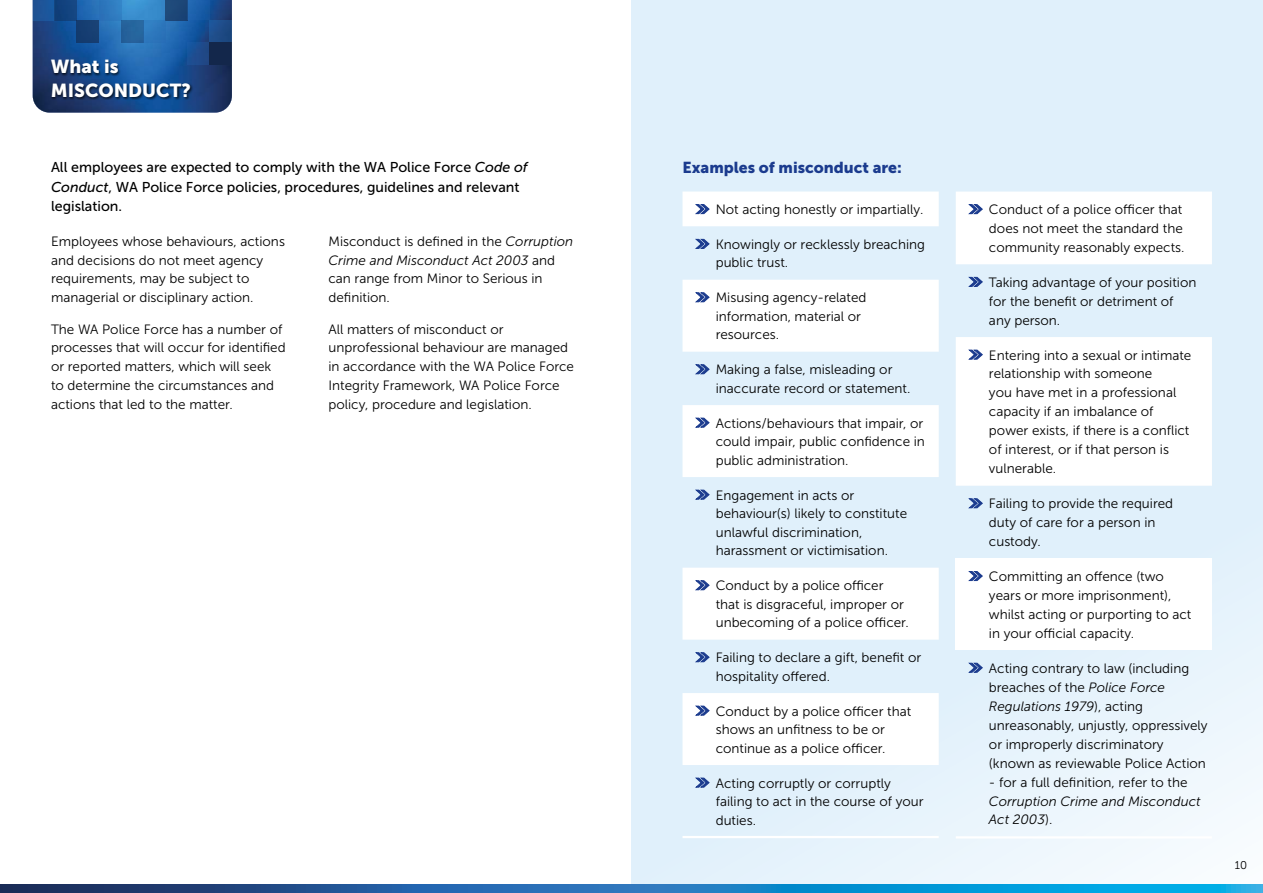
<style>
.page{position:relative;width:1263px;height:893px;background:#fff}
.page>*{position:absolute;margin:0;border:0;box-sizing:border-box;transform-origin:0 0}
.t1{font:18.75px/23.2px "Museo Sans 900";color:#fff}
.t2{font:15.75px "Museo Sans 900";color:#1b3b8e}
.t3{font:14.25px/19.5px "Museo Sans 500";color:#000}
.t4{font:13.5px/19px "Museo Sans 300";color:#000}
.t5{font:italic 13.5px/19px "Museo Sans 300";color:#000}
.t6{font:11.25px "Museo Sans 300";color:#000}
.s1{font-style:italic}
.s2{font-style:normal}
</style>
<div class="page">
<div style="left:631px;top:0;width:632px;height:889px;background:linear-gradient(to right,#dff0fb,#e7f3fc)"></div>
<svg style="left:682px;top:192px;width:257px;height:213px"></svg>
<svg style="left:682px;top:405px;width:257px;height:360px"></svg>
<hr style="left:682px;top:836px;width:257px;height:2px;background:#fff">
<svg style="left:694px;top:204px;width:16px;height:10px"></svg>
<svg style="left:694px;top:238px;width:16px;height:11px"></svg>
<svg style="left:694px;top:292px;width:16px;height:10px"></svg>
<svg style="left:694px;top:364px;width:16px;height:10px"></svg>
<svg style="left:694px;top:417px;width:16px;height:11px"></svg>
<svg style="left:694px;top:489px;width:16px;height:11px"></svg>
<svg style="left:694px;top:580px;width:16px;height:10px"></svg>
<svg style="left:694px;top:652px;width:16px;height:10px"></svg>
<svg style="left:694px;top:705px;width:16px;height:11px"></svg>
<svg style="left:694px;top:777px;width:16px;height:11px"></svg>
<svg style="left:956px;top:192px;width:256px;height:294px"></svg>
<div style="left:956px;top:558px;width:256px;height:92px;background:#fff"></div>
<hr style="left:956px;top:836px;width:256px;height:2px;background:#fff">
<svg style="left:967px;top:204px;width:16px;height:10px"></svg>
<svg style="left:967px;top:276px;width:16px;height:11px"></svg>
<svg style="left:967px;top:349px;width:16px;height:11px"></svg>
<svg style="left:967px;top:498px;width:16px;height:10px"></svg>
<svg style="left:968px;top:571px;width:15px;height:10px"></svg>
<svg style="left:967px;top:662px;width:16px;height:11px"></svg>
<img style="left:33px;top:0;width:199px;height:113px">
<div style="left:33px;top:0;width:22px;height:20px;background:#1e559a"></div>
<div style="left:77px;top:20px;width:22px;height:22px;background:#163e72"></div>
<div style="left:99px;top:0;width:22px;height:20px;background:#2e79bf"></div>
<svg style="left:187px;top:42px;width:23px;height:22px"></svg>
<div style="left:121px;top:20px;width:22px;height:22px;background:#26659d"></div>
<div style="left:165px;top:0;width:23px;height:20px;background:#1d4778"></div>
<div style="left:143px;top:20px;width:22px;height:22px;background:#2e78bd"></div>
<div style="left:210px;top:20px;width:22px;height:22px;background:linear-gradient(to right,#205394,#1b457c)"></div>
<div style="left:210px;top:42px;width:22px;height:22px;background:#13274b"></div>
<div style="left:187px;top:0;width:23px;height:20px;background:linear-gradient(to bottom,#1d62ad,#175ba5)"></div>
<div style="left:55px;top:0;width:22px;height:20px;background:#11427e"></div>
<div style="left:50px;top:58px;width:143px;height:42px;background:#000;opacity:.75"></div>
<svg style="left:0;top:884px;width:1263px;height:9px;background:#1674b2"></svg>
<h1 class="t1" style="left:51px;top:55px;width:142px">What is<br>MISCONDUCT?</h1>
<p class="t3" style="left:51px;top:158px;width:478px">All employees are expected to comply with the WA Police Force <span class="s1">Code of<br>Conduct</span>, WA Police Force policies, procedures, guidelines and relevant legislation.</p>
<p class="t4" style="left:51px;top:232px;width:235px">Employees whose behaviours, actions and decisions do not meet agency requirements, may be subject to managerial or disciplinary action.</p>
<p class="t4" style="left:51px;top:320px;width:236px">The WA Police Force has a number of processes that will occur for identified or reported matters, which will seek to determine the circumstances and actions that led to the matter.</p>
<p class="t4" style="left:328px;top:232px;width:246px">Misconduct is defined in the <span class="s1">Corruption<br>Crime and Misconduct Act 2003</span> and can range from Minor to Serious in definition.</p>
<p class="t4" style="left:328px;top:320px;width:247px">All matters of misconduct or unprofessional behaviour are managed in accordance with the WA Police Force Integrity Framework, WA Police Force policy, procedure and legislation.</p>
<p class="t2" style="left:682px;top:158px;width:221px">Examples of misconduct are:</p>
<p class="t4" style="left:716px;top:200px;width:209px">Not acting honestly or impartially.</p>
<p class="t4" style="left:716px;top:235px;width:211px;line-height:18.6px">Knowingly or recklessly breaching public trust.</p>
<p class="t4" style="left:716px;top:288px;width:152px;line-height:18.6px">Misusing agency-related information, material or resources.</p>
<p class="t4" style="left:716px;top:360px;width:196px;line-height:18.6px">Making a false, misleading or inaccurate record or statement.</p>
<p class="t4" style="left:716px;top:414px;width:211px;line-height:18.6px;text-align:justify">Actions/behaviours that impair, or could impair, public confidence in public administration.</p>
<p class="t4" style="left:716px;top:486px;width:193px;line-height:18.6px">Engagement in acts or behaviour(s) likely to constitute unlawful discrimination, harassment or victimisation.</p>
<p class="t4" style="left:716px;top:576px;width:195px;line-height:18.6px">Conduct by a police officer that is disgraceful, improper or unbecoming of a police officer.</p>
<p class="t4" style="left:716px;top:648px;width:207px;line-height:18.6px">Failing to declare a gift, benefit or hospitality offered.</p>
<p class="t4" style="left:716px;top:702px;width:197px;line-height:18.6px">Conduct by a police officer that shows an unfitness to be or continue as a police officer.</p>
<p class="t4" style="left:716px;top:774px;width:209px;line-height:18.6px">Acting corruptly or corruptly failing to act in the course of your duties.</p>
<p class="t4" style="left:989px;top:200px;width:197px">Conduct of a police officer that does not meet the standard the community reasonably expects.</p>
<p class="t4" style="left:989px;top:273px;width:209px">Taking advantage of your position for the benefit or detriment of any person.</p>
<p class="t4" style="left:989px;top:345px;width:204px">Entering into a sexual or intimate relationship with someone<br>you have met in a professional capacity if an imbalance of power exists, if there is a conflict of interest, or if that person is vulnerable.</p>
<p class="t4" style="left:989px;top:494px;width:186px">Failing to provide the required duty of care for a person in custody.</p>
<p class="t4" style="left:989px;top:567px;width:204px">Committing an offence (two years or more imprisonment), whilst acting or purporting to act in your official capacity.</p>
<p class="t4" style="left:989px;top:658px;width:220px">Acting contrary to law (including breaches of the <span class="s1">Police Force<br>Regulations 1979</span>), acting unreasonably, unjustly, oppressively or improperly discriminatory (known as reviewable Police Action</p>
<p class="t4" style="left:989px;top:772px;width:200px">- for a full definition, refer to the</p>
<p class="t5" style="left:989px;top:791px;width:213px">Corruption Crime and Misconduct<br>Act 2003<span class="s2">).</span></p>
<p class="t6" style="left:1235px;top:859px;width:14px">10</p>
</div>
